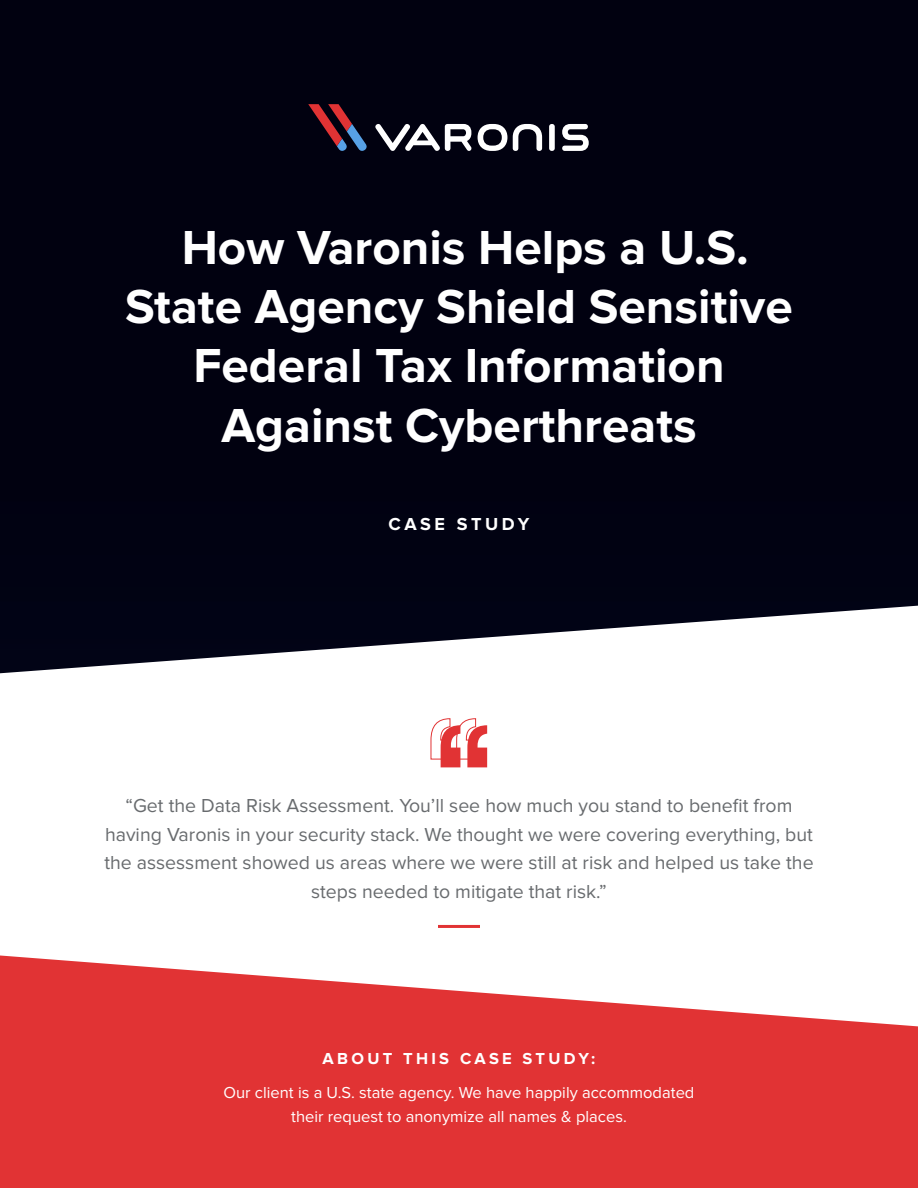
<style>
.page{position:relative;width:918px;height:1188px;background:#fff}
.page>*{position:absolute;margin:0;border:0;box-sizing:border-box;transform-origin:0 0}
.t1{font:700 49.5px/59.4px "Proxima Nova";color:#fff;text-align:center}
.t2{font:19.5px/28.5px "Proxima Nova";color:#686b6e;text-align:center}
.t3{font:700 18px "Proxima Nova";letter-spacing:.195em;color:#fff}
.t4{font:16.5px/24px "Proxima Nova";color:#fff;text-align:center}
.t5{font:700 16.5px "Proxima Nova";letter-spacing:.2em;color:#fff}
</style>
<div class="page">
<div style="left:0;top:0;width:918px;height:674px;background:#010110"></div>
<svg style="left:0;top:955px;width:918px;height:233px;fill:#e13334"></svg>
<hr style="left:438px;top:925px;width:42px;height:3px;background:#e13334">
<svg style="left:431px;top:718px;width:56px;height:49px"></svg>
<svg style="left:478px;top:124px;width:29px;height:27px"></svg>
<div style="left:549px;top:124px;width:6px;height:27px;background:#fff;border-radius:3px"></div>
<svg style="left:562px;top:124px;width:27px;height:27px"></svg>
<svg style="left:375px;top:124px;width:97px;height:27px"></svg>
<svg style="left:513px;top:124px;width:29px;height:27px"></svg>
<svg style="left:308px;top:104px;width:59px;height:48px;background:#3c1d2e"></svg>
<h1 class="t1" style="left:125px;top:219px;width:669px">How Varonis Helps a U.S.<br>State Agency Shield Sensitive<br>Federal Tax Information<br>Against Cyberthreats</h1>
<p class="t3" style="left:389px;top:513px;width:142px">CASE STUDY</p>
<p class="t2" style="left:104px;top:792px;width:711px">“Get the Data Risk Assessment. You’ll see how much you stand to benefit from having Varonis in your security stack. We thought we were covering everything, but the assessment showed us areas where we were still at risk and helped us take the steps needed to mitigate that risk.”</p>
<p class="t5" style="left:323px;top:1049px;width:274px">ABOUT THIS CASE STUDY:</p>
<p class="t4" style="left:224px;top:1080px;width:472px">Our client is a U.S. state agency. We have happily accommodated their request to anonymize all names &amp; places.</p>
</div>
